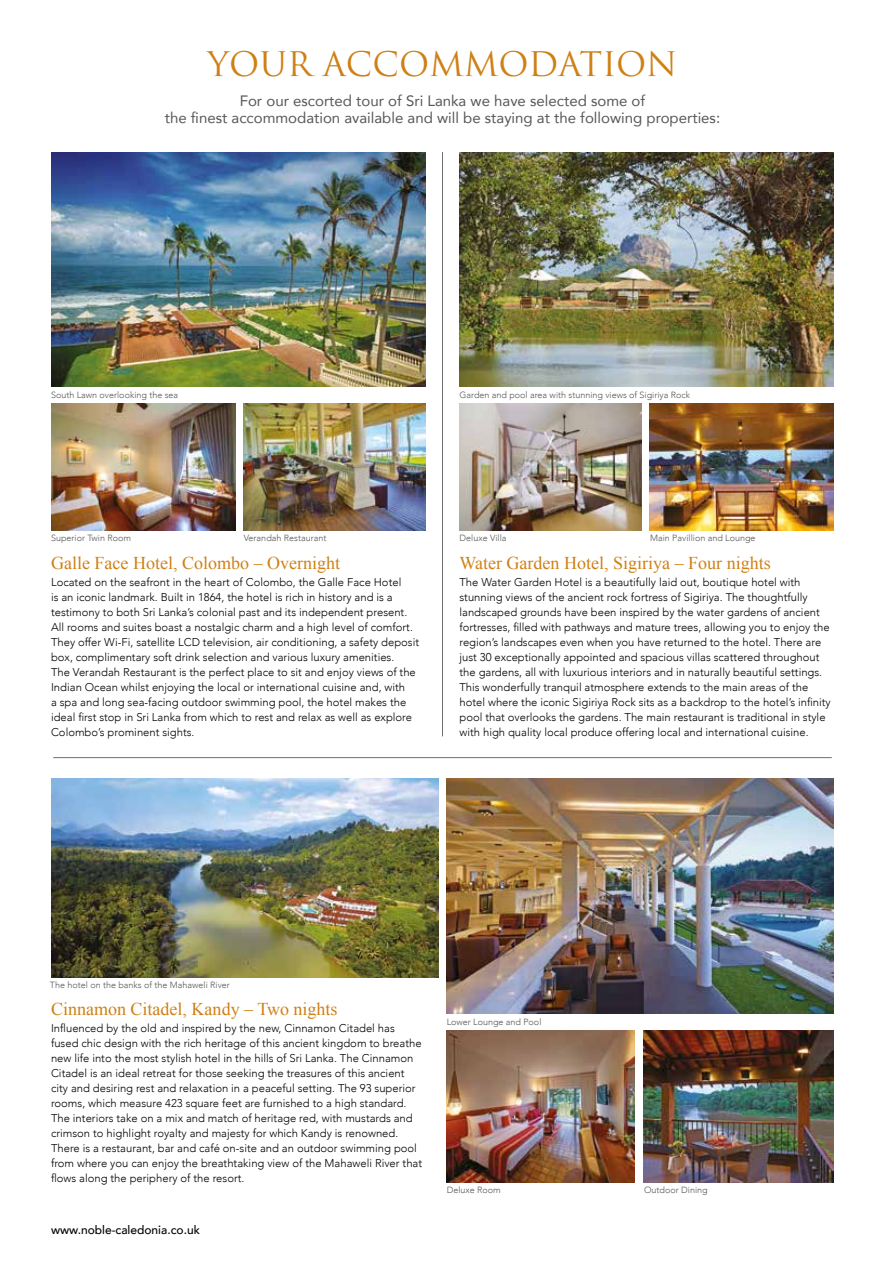
<style>
.page{position:relative;width:885px;height:1263px;background:#fff}
.page>*{position:absolute;margin:0;border:0;box-sizing:border-box;transform-origin:0 0}
.t1{font:33px "Trajan Pro 3";color:#cf8015}
.t2{font:18px "Times New Roman";color:#cf8015}
.t3{font:15px/16.5px "Avenir";color:#575756;text-align:center}
.t4{font:500 12px "Avenir";color:#000}
.t5{font:300 11.25px/15px "Avenir";color:#000}
.t6{font:300 9px "Avenir";color:#575756}
</style>
<div class="page">
<hr style="left:53px;top:757px;width:778px;height:1px;background:#706f6f">
<hr style="left:442px;top:152px;width:1px;height:584px;background:#706f6f">
<img style="left:51px;top:152px;width:374px;height:234px">
<img style="left:51px;top:404px;width:184px;height:126px">
<img style="left:52px;top:779px;width:386px;height:198px">
<img style="left:244px;top:404px;width:181px;height:126px">
<img style="left:459px;top:152px;width:374px;height:234px">
<img style="left:459px;top:404px;width:182px;height:126px">
<img style="left:649px;top:404px;width:184px;height:126px">
<img style="left:643px;top:1030px;width:190px;height:152px">
<img style="left:446px;top:1030px;width:189px;height:152px">
<img style="left:446px;top:779px;width:387px;height:234px">
<h1 class="t1" style="left:207px;top:41px;width:471px">YOUR ACCOMMODATION</h1>
<h3 class="t3" style="left:165px;top:92px;width:557px">For our escorted tour of Sri Lanka we have selected some of<br>the finest accommodation available and will be staying at the following properties:</h3>
<p class="t6" style="left:51px;top:389px;width:129px">South Lawn overlooking the sea</p>
<p class="t6" style="left:459px;top:389px;width:232px">Garden and pool area with stunning views of Sigiriya Rock</p>
<p class="t6" style="left:51px;top:533px;width:82px">Superior Twin Room</p>
<p class="t6" style="left:244px;top:533px;width:84px">Verandah Restaurant</p>
<h2 class="t2" style="left:51px;top:551px;width:290px">Galle Face Hotel, Colombo – Overnight</h2>
<p class="t5" style="left:51px;top:575px;width:369px">Located on the seafront in the heart of Colombo, the Galle Face Hotel<br>is an iconic landmark. Built in 1864, the hotel is rich in history and is a testimony to both Sri Lanka’s colonial past and its independent present.<br>All rooms and suites boast a nostalgic charm and a high level of comfort.<br>They offer Wi-Fi, satellite LCD television, air conditioning, a safety deposit box, complimentary soft drink selection and various luxury amenities.<br>The Verandah Restaurant is the perfect place to sit and enjoy views of the Indian Ocean whilst enjoying the local or international cuisine and, with<br>a spa and long sea-facing outdoor swimming pool, the hotel makes the ideal first stop in Sri Lanka from which to rest and relax as well as explore Colombo’s prominent sights.</p>
<p class="t6" style="left:459px;top:533px;width:49px">Deluxe Villa</p>
<p class="t6" style="left:650px;top:533px;width:107px">Main Pavillion and Lounge</p>
<h2 class="t2" style="left:459px;top:551px;width:313px">Water Garden Hotel, Sigiriya – Four nights</h2>
<p class="t5" style="left:459px;top:575px;width:373px">The Water Garden Hotel is a beautifully laid out, boutique hotel with stunning views of the ancient rock fortress of Sigiriya. The thoughtfully landscaped grounds have been inspired by the water gardens of ancient fortresses, filled with pathways and mature trees, allowing you to enjoy the region’s landscapes even when you have returned to the hotel. There are just 30 exceptionally appointed and spacious villas scattered throughout the gardens, all with luxurious interiors and in naturally beautiful settings.<br>This wonderfully tranquil atmosphere extends to the main areas of the hotel where the iconic Sigiriya Rock sits as a backdrop to the hotel’s infinity pool that overlooks the gardens. The main restaurant is traditional in style with high quality local produce offering local and international cuisine.</p>
<p class="t6" style="left:50px;top:980px;width:181px">The hotel on the banks of the Mahaweli River</p>
<h2 class="t2" style="left:51px;top:997px;width:288px">Cinnamon Citadel, Kandy – Two nights</h2>
<p class="t5" style="left:51px;top:1021px;width:372px">Influenced by the old and inspired by the new, Cinnamon Citadel has fused chic design with the rich heritage of this ancient kingdom to breathe new life into the most stylish hotel in the hills of Sri Lanka. The Cinnamon Citadel is an ideal retreat for those seeking the treasures of this ancient city and desiring rest and relaxation in a peaceful setting. The 93 superior rooms, which measure 423 square feet are furnished to a high standard.<br>The interiors take on a mix and match of heritage red, with mustards and crimson to highlight royalty and majesty for which Kandy is renowned.<br>There is a restaurant, bar and café on-site and an outdoor swimming pool from where you can enjoy the breathtaking view of the Mahaweli River that flows along the periphery of the resort.</p>
<p class="t4" style="left:51px;top:1219px;width:150px">www.noble-caledonia.co.uk</p>
<p class="t6" style="left:446px;top:1016px;width:96px">Lower Lounge and Pool</p>
<p class="t6" style="left:446px;top:1185px;width:56px">Deluxe Room</p>
<p class="t6" style="left:644px;top:1185px;width:65px">Outdoor Dining</p>
</div>
